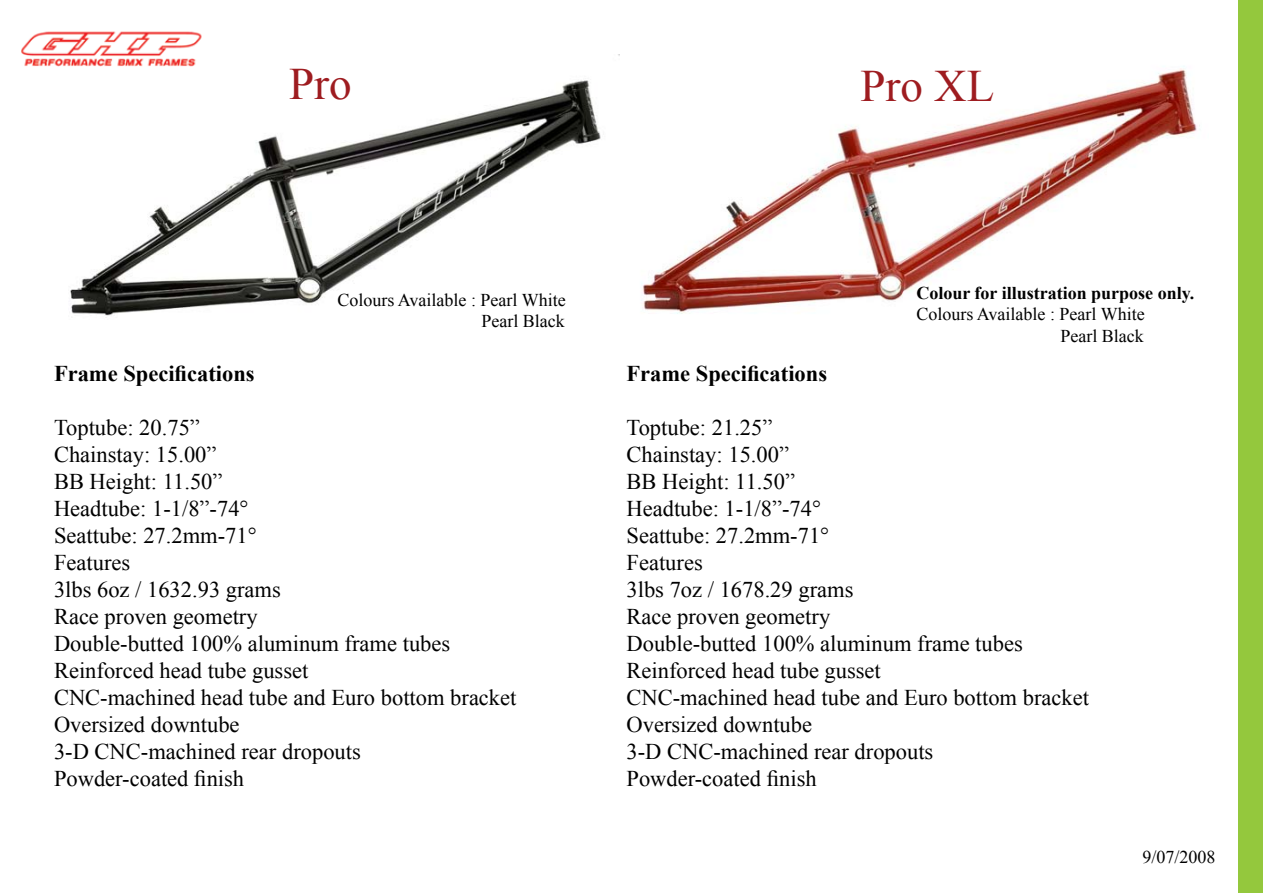
<style>
.page{position:relative;width:1263px;height:893px;background:#fff}
.page>*{position:absolute;margin:0;border:0;box-sizing:border-box;transform-origin:0 0}
.t1{font:45px "Times New Roman";color:#9e1c20}
.t2{font:22.5px/27px "Times New Roman";color:#000}
.t3{font:700 22.5px "Times New Roman";color:#000}
.t4{font:18px/21.6px "Times New Roman";color:#000;text-align:right}
.t5{font:700 18px "Times New Roman";color:#000}
</style>
<div class="page">
<img style="left:70px;top:54px;width:550px;height:264px">
<img style="left:641px;top:66px;width:556px;height:248px">
<div style="left:1238px;top:0;width:25px;height:893px;background:#94c83d"></div>
<img style="left:21px;top:31px;width:185px;height:39px">
<h1 class="t1" style="left:289px;top:54px;width:64px">Pro</h1>
<h1 class="t1" style="left:860px;top:55px;width:135px">Pro XL</h1>
<p class="t4" style="left:337px;top:289px;width:230px">Colours Available : Pearl White<br>Pearl Black</p>
<p class="t3" style="left:54px;top:358px;width:202px">Frame Specifications</p>
<p class="t2" style="left:54px;top:414px;width:464px">Toptube: 20.75”<br>Chainstay: 15.00”<br>BB Height: 11.50”<br>Headtube: 1-1/8”-74°<br>Seattube: 27.2mm-71°<br>Features<br>3lbs 6oz / 1632.93 grams<br>Race proven geometry<br>Double-butted 100% aluminum frame tubes<br>Reinforced head tube gusset<br>CNC-machined head tube and Euro bottom bracket<br>Oversized downtube<br>3-D CNC-machined rear dropouts<br>Powder-coated finish</p>
<p class="t5" style="left:916px;top:280px;width:279px">Colour for illustration purpose only.</p>
<p class="t4" style="left:916px;top:303px;width:230px">Colours Available : Pearl White<br>Pearl Black</p>
<p class="t3" style="left:626px;top:358px;width:202px">Frame Specifications</p>
<p class="t2" style="left:626px;top:414px;width:464px">Toptube: 21.25”<br>Chainstay: 15.00”<br>BB Height: 11.50”<br>Headtube: 1-1/8”-74°<br>Seattube: 27.2mm-71°<br>Features<br>3lbs 7oz / 1678.29 grams<br>Race proven geometry<br>Double-butted 100% aluminum frame tubes<br>Reinforced head tube gusset<br>CNC-machined head tube and Euro bottom bracket<br>Oversized downtube<br>3-D CNC-machined rear dropouts<br>Powder-coated finish</p>
<p class="t4" style="left:1142px;top:846px;width:75px">9/07/2008</p>
</div>
